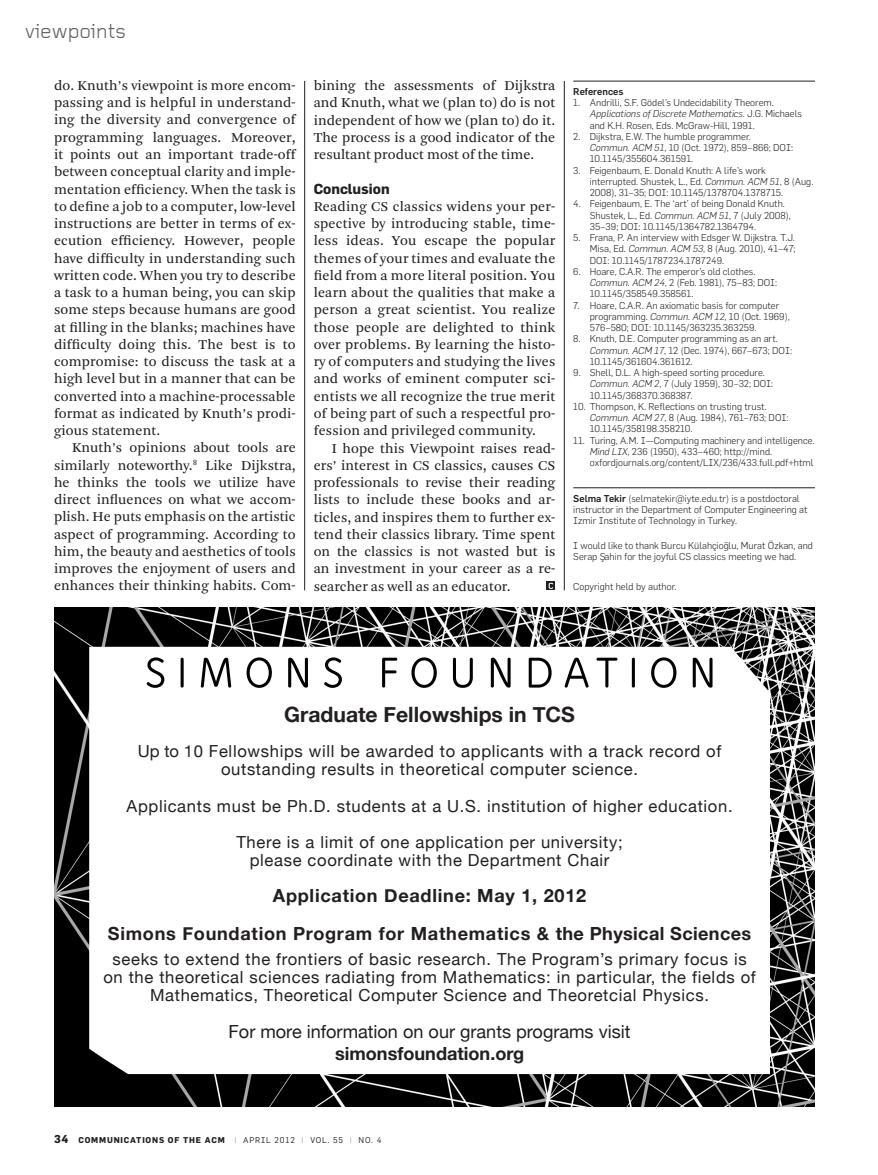
<style>
.page{position:relative;width:878px;height:1175px;background:#fff}
.page>*{position:absolute;margin:0;border:0;box-sizing:border-box;transform-origin:0 0}
.t1{font:700 21.15px "Helvetica Neue";color:#231f20}
.t2{font:21px "Foundry Gridnik";letter-spacing:-.015em;color:#636466}
.t3{font:700 18.15px "Helvetica Neue";letter-spacing:.04em;color:#231f20}
.t4{font:18.15px "Helvetica Neue";color:#231f20}
.t5{font:700 18.15px "Helvetica Neue";color:#231f20}
.t6{font:16.65px/18.1px "Helvetica Neue";letter-spacing:.04em;color:#231f20;text-align:center}
.t7{font:14.25px/17.2px "Arnhem Blond";letter-spacing:.005em;color:#231f20;text-align:justify}
.t8{font:700 14.25px "Flama";color:#231f20}
.t9{font:300 9.75px/11.2px "Flama";color:#231f20}
.t10{font:500 9.75px "Flama";color:#231f20}
.t11{font:700 8.25px "Flama";letter-spacing:.1em;color:#231f20}
.s1{font-style:italic}
.s2{font-weight:500}
.s3{font-size:11.25px}
.s4{font-weight:400;color:#949698}
.s5{font-weight:400}
</style>
<div class="page">
<hr style="left:564px;top:81px;width:1px;height:509px;background:#231f20">
<hr style="left:304px;top:81px;width:1px;height:509px;background:#231f20">
<hr style="left:573px;top:81px;width:241px;height:1px;background:#231f20">
<hr style="left:573px;top:487px;width:241px;height:1px;background:#231f20">
<svg style="left:546px;top:581px;width:9px;height:9px"></svg>
<svg style="left:548px;top:583px;width:5px;height:6px"></svg>
<img style="left:54px;top:607px;width:760px;height:499px">
<svg style="left:89px;top:647px;width:681px;height:427px"></svg>
<svg style="left:147px;top:657px;width:17px;height:31px"></svg>
<hr style="left:181px;top:657px;width:3px;height:30px;background:#010203;border-radius:2px">
<svg style="left:201px;top:657px;width:30px;height:30px"></svg>
<svg style="left:246px;top:657px;width:26px;height:31px"></svg>
<svg style="left:288px;top:657px;width:20px;height:30px"></svg>
<svg style="left:324px;top:657px;width:18px;height:31px"></svg>
<svg style="left:382px;top:657px;width:15px;height:30px"></svg>
<svg style="left:411px;top:657px;width:26px;height:31px"></svg>
<svg style="left:453px;top:657px;width:20px;height:31px"></svg>
<svg style="left:491px;top:657px;width:19px;height:30px"></svg>
<svg style="left:528px;top:657px;width:23px;height:30px"></svg>
<svg style="left:564px;top:657px;width:24px;height:30px"></svg>
<svg style="left:596px;top:657px;width:21px;height:30px"></svg>
<svg style="left:631px;top:657px;width:4px;height:30px"></svg>
<svg style="left:651px;top:657px;width:25px;height:31px"></svg>
<svg style="left:692px;top:657px;width:20px;height:30px"></svg>
<h2 class="t2" style="left:25px;top:19px;width:103px">viewpoints</h2>
<p class="t7" style="left:54px;top:77px;width:243px">do. Knuth’s viewpoint is more encom&shy;passing and is helpful in understand&shy;ing the diversity and convergence of programming languages. Moreover, it points out an important trade-off between conceptual clarity and imple&shy;mentation efficiency. When the task is to define a job to a computer, low-level instructions are better in terms of ex&shy;ecution efficiency. However, people have difficulty in understanding such written code. When you try to describe a task to a human being, you can skip some steps because humans are good at filling in the blanks; machines have difficulty doing this. The best is to compromise: to discuss the task at a high level but in a manner that can be converted into a machine-processable format as indicated by Knuth’s prodi&shy;gious statement.</p>
<p class="t7" style="left:54px;top:439px;width:243px;text-indent:18px">Knuth’s opinions about tools are similarly noteworthy.<sup>8</sup> Like Dijkstra, he thinks the tools we utilize have direct influences on what we accom&shy;plish. He puts emphasis on the artistic aspect of programming. According to him, the beauty and aesthetics of tools improves the enjoyment of users and enhances their thinking habits. Com-</p>
<p class="t7" style="left:314px;top:77px;width:243px">bining the assessments of Dijkstra and Knuth, what we (plan to) do is not independent of how we (plan to) do it.<br>The process is a good indicator of the resultant product most of the time.</p>
<p class="t8" style="left:314px;top:180px;width:77px">CONCLUSION</p>
<p class="t7" style="left:314px;top:198px;width:243px">Reading CS classics widens your per&shy;spective by introducing stable, time&shy;less ideas. You escape the popular themes of your times and evaluate the field from a more literal position. You learn about the qualities that make a person a great scientist. You realize those people are delighted to think over problems. By learning the histo&shy;ry of computers and studying the lives and works of eminent computer sci&shy;entists we all recognize the true merit of being part of such a respectful pro&shy;fession and privileged community.</p>
<p class="t7" style="left:314px;top:439px;width:243px;text-indent:18px">I hope this Viewpoint raises read&shy;ers’ interest in CS classics, causes CS professionals to revise their reading lists to include these books and ar&shy;ticles, and inspires them to further ex&shy;tend their classics library. Time spent on the classics is not wasted but is an investment in your career as a re&shy;searcher as well as an educator.</p>
<p class="t10" style="left:573px;top:85px;width:52px">References</p>
<p class="t9" style="left:589px;top:97px;width:214px;text-indent:-16px">1. Andrilli, S.F. Gödel’s Undecidability Theorem.<br><span class="s1">Applications of Discrete Mathematics</span>. J.G. M ichaels and K.H . Rosen, Eds. McGraw-H ill, 1991.</p>
<p class="t9" style="left:589px;top:131px;width:205px;text-indent:-16px">2. Dijkstra, E.W. The humble programmer.<br><span class="s1">Commun. ACM 51</span>, 10 (Oct. 1972), 859–866; DOI :<br>10.1145/355604.361591.</p>
<p class="t9" style="left:589px;top:164px;width:225px;text-indent:-16px">3. Feigenbaum, E. Donald Knuth: A life’s work interrupted. Shustek, L., Ed. <span class="s1">Commun. ACM 51</span>, 8 (Aug.<br>2008), 31–35; DOI : 10.1145/1378704.1378715.</p>
<p class="t9" style="left:589px;top:198px;width:202px;text-indent:-16px">4. Feigenbaum, E. The ‘art’ of being Donald Knuth.<br>Shustek, L., Ed. <span class="s1">Commun. ACM 51</span>, 7 (July 2008),<br>35–39; DOI : 10.1145/1364782.1364794.</p>
<p class="t9" style="left:589px;top:232px;width:207px;text-align:justify;text-indent:-16px">5. Frana, P. An interview with Edsger W. Dijkstra. T.J.<br>M isa, Ed. <span class="s1">Commun. ACM 53</span>, 8 (Aug. 2010), 41–47; DOI : 10.1145/1787234.1787249.</p>
<p class="t9" style="left:589px;top:266px;width:189px;text-indent:-16px">6. Hoare, C.A.R. The emperor’s old clothes.<br><span class="s1">Commun. ACM 24</span>, 2 (Feb. 1981), 75–83; DOI :<br>10.1145/358549.358561.</p>
<p class="t9" style="left:589px;top:299px;width:201px;text-indent:-16px">7. Hoare, C.A.R. An axiomatic basis for computer programming. <span class="s1">Commun. ACM 12</span>, 10 (Oct. 1969),<br>576–580; DOI : 10.1145/363235.363259.</p>
<p class="t9" style="left:589px;top:333px;width:204px;text-indent:-16px">8. Knuth, D.E. Computer programming as an art.<br><span class="s1">Commun. ACM 17</span>, 12 (Dec. 1974), 667–673; DOI :<br>10.1145/361604.361612.</p>
<p class="t9" style="left:589px;top:367px;width:185px;text-indent:-16px">9. Shell, D.L. A high-speed sorting procedure.<br><span class="s1">Commun. ACM 2</span>, 7 (July 1959), 30–32; DOI :<br>10.1145/368370.368387.</p>
<p class="t9" style="left:589px;top:401px;width:200px;text-indent:-16px">10. Thompson, K. Reflections on trusting trust.<br><span class="s1">Commun. ACM 27</span>, 8 (Aug. 1984), 761–763; DOI :<br>10.1145/358198.358210.</p>
<p class="t9" style="left:589px;top:434px;width:226px;text-indent:-16px">11. Turing, A.M . I—Computing machinery and intelligence.<br><span class="s1">Mind LIX</span>, 236 (1950), 433–460; http://mind. oxfordjournals.org/content/LIX/236/433.full.pdf+html</p>
<p class="t9" style="left:573px;top:492px;width:236px"><span class="s2">Selma Tekir</span> (selmatekir@iyte.edu.tr) is a postdoctoral instructor in the Department of Computer Engineering at<br>Izmir Institute of Technology in Turkey.</p>
<p class="t9" style="left:573px;top:539px;width:241px">I would like to thank Burcu Külahçiog˘lu, M urat Özkan, and<br>Serap S¸ahin for the joyful CS classics meeting we had.</p>
<p class="t9" style="left:573px;top:581px;width:105px">Copyright held by author.</p>
<h1 class="t1" style="left:284px;top:701px;width:292px">Graduate Fellowships in TCS</h1>
<p class="t6" style="left:138px;top:742px;width:584px">Up to 10 Fellowships will be awarded to applicants with a track record of outstanding results in theoretical computer science.</p>
<p class="t6" style="left:127px;top:787px;width:607px;line-height:36.2px">Applicants must be Ph.D. students at a U.S. institution of higher education.<br>There is a limit of one application per university;</p>
<p class="t6" style="left:250px;top:850px;width:361px">please coordinate with the Department Chair</p>
<p class="t3" style="left:273px;top:884px;width:315px">Application Deadline: May 1, 2012</p>
<p class="t3" style="left:108px;top:922px;width:644px">Simons Foundation Program for Mathematics &amp; the Physical Sciences</p>
<p class="t6" style="left:103px;top:949px;width:654px">seeks to extend the frontiers of basic research. The Program’s primary focus is on the theoretical sciences radiating from Mathematics: in particular, the fields of<br>Mathematics, Theoretical Computer Science and Theoretcial Physics.</p>
<p class="t4" style="left:228px;top:1021px;width:403px">For more information on our grants programs visit</p>
<p class="t5" style="left:335px;top:1042px;width:190px">simonsfoundation.org</p>
<p class="t11" style="left:54px;top:1134px;width:329px"><span class="s3">34</span> COMMUNICATIONS OF THE ACM <span class="s4">|</span> <span class="s5">APRIL 2012</span> <span class="s4">|</span> <span class="s5">VOL. 55</span> <span class="s4">|</span> <span class="s5">NO. 4</span></p>
</div>
